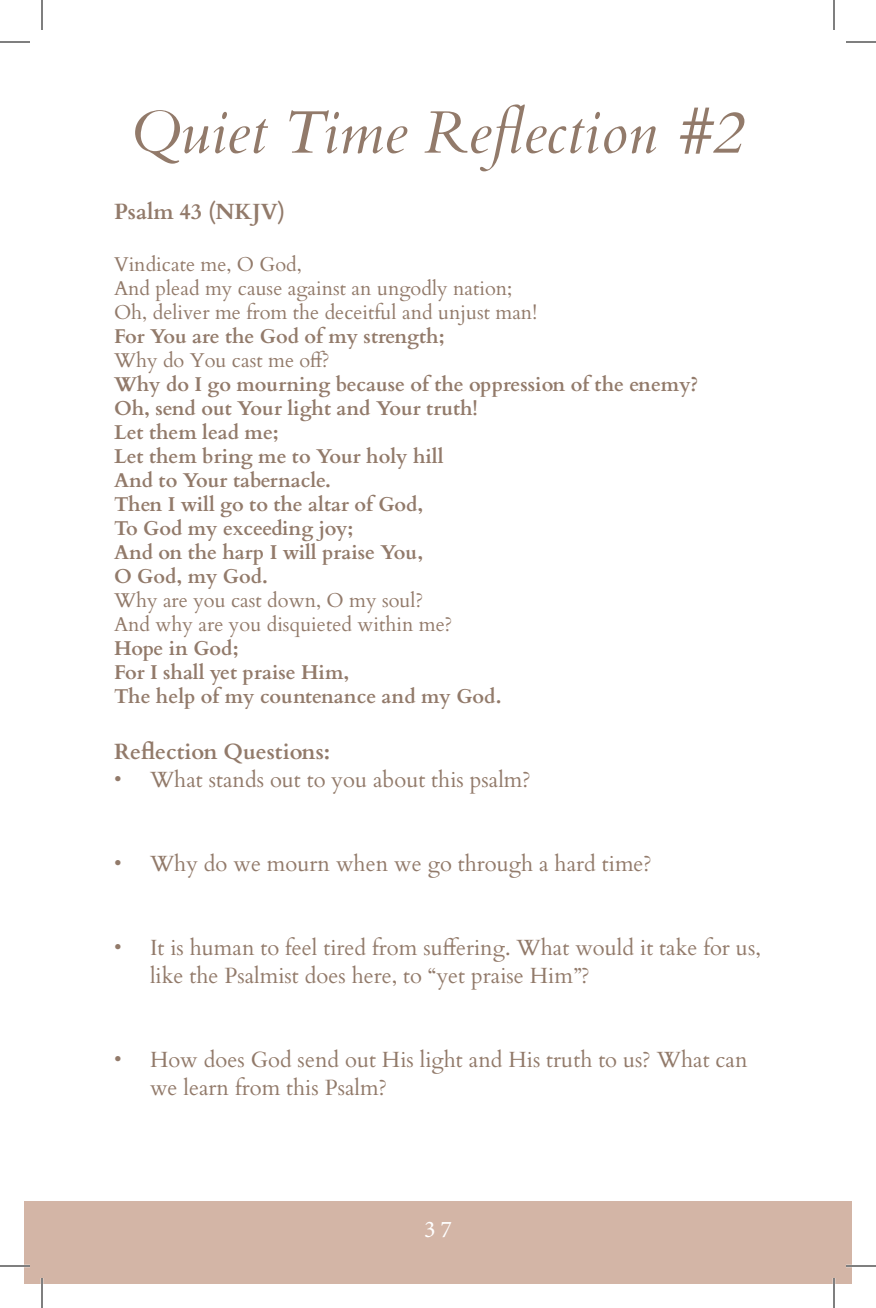
<style>
.page{position:relative;width:876px;height:1308px;background:#fff}
.page>*{position:absolute;margin:0;border:0;box-sizing:border-box;transform-origin:0 0}
.t1{font:italic 60px "Cardo";color:#927a6a}
.t2{font:24px "Minion Pro";color:#fff}
.t3{font:22px/28px "Cardo";color:#927a6a}
.t4{font:700 22px "Cardo";color:#927a6a}
.t5{font:700 20px "Cardo";color:#927a6a}
.t6{font:20px "Cardo";color:#927a6a}
</style>
<div class="page">
<div style="left:24px;top:1201px;width:828px;height:83px;background:#d3b5a6"></div>
<hr style="left:0;top:1265px;width:30px;height:2px;background:#fff">
<hr style="left:846px;top:1265px;width:30px;height:2px;background:#fff">
<hr style="left:41px;top:1278px;width:2px;height:30px;background:#fff">
<hr style="left:833px;top:1278px;width:2px;height:30px;background:#fff">
<hr style="left:0;top:42px;width:30px;height:1px;background:#000">
<hr style="left:846px;top:42px;width:30px;height:1px;background:#000">
<hr style="left:0;top:1266px;width:30px;height:1px;background:#000">
<hr style="left:846px;top:1266px;width:30px;height:1px;background:#000">
<hr style="left:42px;top:0;width:1px;height:30px;background:#000">
<hr style="left:42px;top:1278px;width:1px;height:30px;background:#000">
<hr style="left:834px;top:0;width:1px;height:30px;background:#000">
<hr style="left:834px;top:1278px;width:1px;height:30px;background:#000">
<p class="t1" style="left:131px;top:97px;width:614px">Quiet Time Reflection #2</p>
<p class="t4" style="left:114px;top:194px;width:173px">Psalm 43 (NKJV)</p>
<p class="t6" style="left:114px;top:248px;width:189px">Vindicate me, O God,</p>
<p class="t6" style="left:114px;top:272px;width:400px">And plead my cause against an ungodly nation;</p>
<p class="t6" style="left:114px;top:296px;width:425px">Oh, deliver me from the deceitful and unjust man!</p>
<p class="t5" style="left:114px;top:320px;width:332px">For You are the God of my strength;</p>
<p class="t6" style="left:114px;top:344px;width:217px">Why do You cast me off?</p>
<p class="t5" style="left:114px;top:368px;width:586px">Why do I go mourning because of the oppression of the enemy?</p>
<p class="t5" style="left:114px;top:392px;width:365px">Oh, send out Your light and Your truth!</p>
<p class="t5" style="left:114px;top:416px;width:166px">Let them lead me;</p>
<p class="t5" style="left:114px;top:440px;width:331px">Let them bring me to Your holy hill</p>
<p class="t5" style="left:114px;top:464px;width:218px">And to Your tabernacle.</p>
<p class="t5" style="left:114px;top:488px;width:311px">Then I will go to the altar of God,</p>
<p class="t5" style="left:114px;top:512px;width:241px">To God my exceeding joy;</p>
<p class="t5" style="left:114px;top:536px;width:311px">And on the harp I will praise You,</p>
<p class="t5" style="left:114px;top:560px;width:156px">O God, my God.</p>
<p class="t6" style="left:114px;top:584px;width:311px">Why are you cast down, O my soul?</p>
<p class="t6" style="left:114px;top:608px;width:340px">And why are you disquieted within me?</p>
<p class="t5" style="left:114px;top:632px;width:126px">Hope in God;</p>
<p class="t5" style="left:114px;top:656px;width:237px">For I shall yet praise Him,</p>
<p class="t5" style="left:114px;top:680px;width:389px">The help of my countenance and my God.</p>
<p class="t4" style="left:114px;top:734px;width:218px">Reflection Questions:</p>
<p class="t3" style="left:114px;top:764px;width:418px">• What stands out to you about this psalm?</p>
<p class="t3" style="left:114px;top:848px;width:539px">• Why do we mourn when we go through a hard time?</p>
<p class="t3" style="left:150px;top:932px;width:612px;text-indent:-36px">• It is human to feel tired from suffering. What would it take for us, like the Psalmist does here, to “yet praise Him”?</p>
<p class="t3" style="left:150px;top:1044px;width:599px;text-indent:-36px">• How does God send out His light and His truth to us? What can we learn from this Psalm?</p>
<p class="t2" style="left:424px;top:1213px;width:29px">37</p>
</div>
